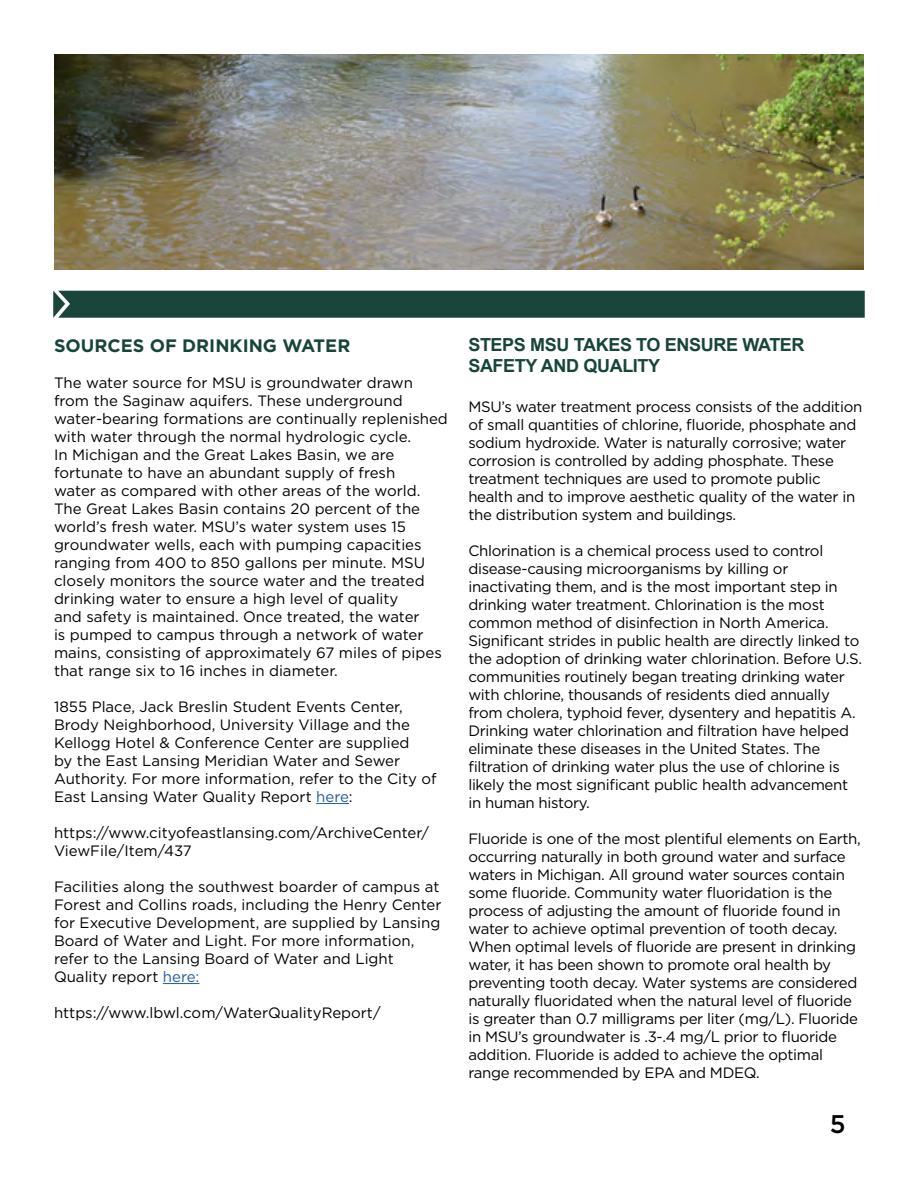
<style>
.page{position:relative;width:918px;height:1188px;background:#fff}
.page>*{position:absolute;margin:0;border:0;box-sizing:border-box;transform-origin:0 0}
.t1{font:500 25.5px "Gotham";color:#000}
.t2{font:700 18px/21.6px "Arial";letter-spacing:-.02em;color:#18453b}
.t3{font:700 18px "Gotham";color:#18453b}
.t4{font:15px/18px "Gotham";letter-spacing:-.02em;color:#000}
.t5{font:15px/18px "Gotham";color:#000}
.s1{color:#215e9e}
</style>
<div class="page">
<img style="left:54px;top:54px;width:810px;height:216px">
<hr style="left:316px;top:803px;width:33px;height:1px;background:#215e9e">
<hr style="left:163px;top:983px;width:36px;height:1px;background:#215e9e">
<div style="left:53px;top:291px;width:812px;height:27px;background:#19453b"></div>
<p class="t3" style="left:54px;top:334px;width:298px">SOURCES OF DRINKING WATER</p>
<p class="t5" style="left:54px;top:373px;width:395px">The water source for MSU is groundwater drawn from the Saginaw aquifers. These underground water-bearing formations are continually replenished with water through the normal hydrologic cycle.<br>In Michigan and the Great Lakes Basin, we are fortunate to have an abundant supply of fresh<br>water as compared with other areas of the world.<br>The Great Lakes Basin contains 20 percent of the world’s fresh water. MSU’s water system uses 15 groundwater wells, each with pumping capacities ranging from 400 to 850 gallons per minute. MSU closely monitors the source water and the treated drinking water to ensure a high level of quality<br>and safety is maintained. Once treated, the water<br>is pumped to campus through a network of water mains, consisting of approximately 67 miles of pipes that range six to 16 inches in diameter.</p>
<p class="t5" style="left:54px;top:697px;width:384px">1855 Place, Jack Breslin Student Events Center, Brody Neighborhood, University Village and the Kellogg Hotel &amp; Conference Center are supplied<br>by the East Lansing Meridian Water and Sewer Authority. For more information, refer to the City of East Lansing Water Quality Report <span class="s1">here</span>:</p>
<p class="t5" style="left:54px;top:823px;width:377px">https://www.cityofeastlansing.com/ArchiveCenter/<br>ViewFile/Item/437</p>
<p class="t5" style="left:54px;top:877px;width:389px">Facilities along the southwest boarder of campus at Forest and Collins roads, including the Henry Center for Executive Development, are supplied by Lansing Board of Water and Light. For more information, refer to the Lansing Board of Water and Light Quality report <span class="s1">here:</span></p>
<p class="t5" style="left:54px;top:1003px;width:328px">https://www.lbwl.com/WaterQualityReport/</p>
<p class="t2" style="left:468px;top:334px;width:338px">STEPS MSU TAKES TO ENSURE WATER<br>SAFETY AND QUALITY</p>
<p class="t4" style="left:468px;top:397px;width:395px">MSU’s water treatment process consists of the addition of small quantities of chlorine, fluoride, phosphate and sodium hydroxide. Water is naturally corrosive; water corrosion is controlled by adding phosphate. These treatment techniques are used to promote public health and to improve aesthetic quality of the water in the distribution system and buildings.</p>
<p class="t4" style="left:468px;top:541px;width:395px">Chlorination is a chemical process used to control disease-causing microorganisms by killing or inactivating them, and is the most important step in drinking water treatment. Chlorination is the most common method of disinfection in North America.<br>Significant strides in public health are directly linked to the adoption of drinking water chlorination. Before U.S. communities routinely began treating drinking water with chlorine, thousands of residents died annually from cholera, typhoid fever, dysentery and hepatitis A.<br>Drinking water chlorination and fi ltration have helped eliminate these diseases in the United States. The<br>fi ltration of drinking water plus the use of chlorine is likely the most significant public health advancement in human history.</p>
<p class="t4" style="left:468px;top:829px;width:394px">Fluoride is one of the most plentiful elements on Earth, occurring naturally in both ground water and surface waters in Michigan. All ground water sources contain some fluoride. Community water fluoridation is the process of adjusting the amount of fluoride found in water to achieve optimal prevention of tooth decay.<br>When optimal levels of fluoride are present in drinking water, it has been shown to promote oral health by preventing tooth decay. Water systems are considered naturally fluoridated when the natural level of fluoride is greater than 0.7 milligrams per liter (mg/L). Fluoride in MSU’s groundwater is .3-.4 mg/L prior to fluoride addition. Fluoride is added to achieve the optimal range recommended by EPA and MDEQ.</p>
<h1 class="t1" style="left:830px;top:1107px;width:17px">5</h1>
</div>
